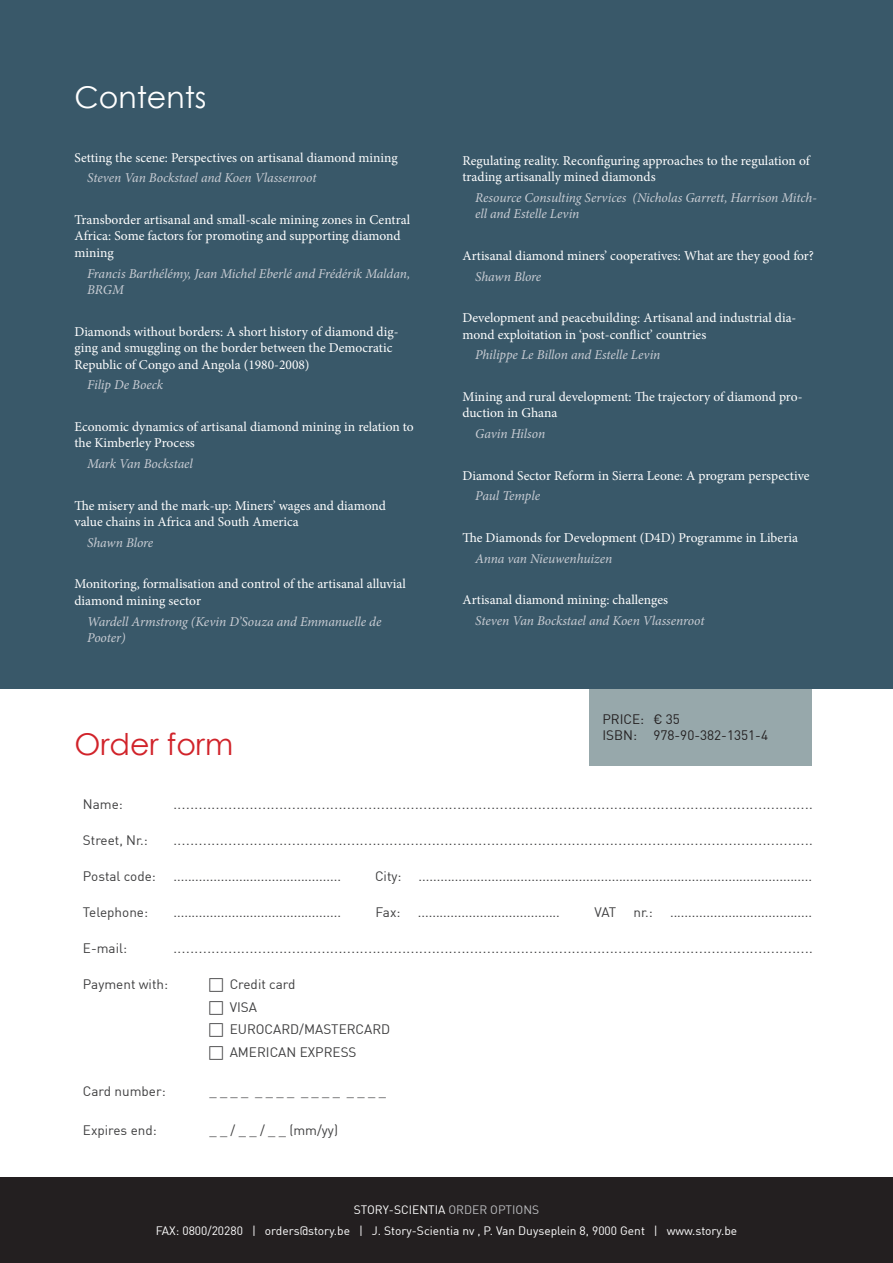
<style>
.page{position:relative;width:893px;height:1263px;background:#fff}
.page>*{position:absolute;margin:0;border:0;box-sizing:border-box;transform-origin:0 0}
.t1{font:30px "Century Gothic";color:#d1232a}
.t2{font:30px "Century Gothic";color:#fff}
.t3{font:13.5px/16.5px "Minion Pro";color:#fff}
.t4{font:13.5px "DIN";color:#3e3e3f}
.t5{font:italic 13.5px/16.5px "Minion Pro";letter-spacing:-.01em;color:#c9cdd4}
.t6{font:13.5px "DIN";color:#231f20}
.t7{font:12px "DIN";color:#fff}
.t8{font:12px "DIN";color:#bcbdc0}
.s1{color:#395869}
</style>
<div class="page">
<div style="left:590px;top:688px;width:222px;height:78px;background:#97a8ab"></div>
<div style="left:0;top:0;width:893px;height:689px;background:#395869"></div>
<div style="left:0;top:1178px;width:893px;height:85px;background:#231f20"></div>
<p class="t2" style="left:74px;top:76px;width:134px">Contents</p>
<p class="t3" style="left:74px;top:149px;width:325px">Setting the scene: Perspectives on artisanal diamond mining</p>
<p class="t5" style="left:87px;top:170px;width:231px">Steven Van Bockstael and Koen Vlassenroot</p>
<p class="t3" style="left:74px;top:211px;width:337px">Transborder artisanal and small-scale mining zones in Central<br>Africa: Some factors for promoting and supporting diamond mining</p>
<p class="t5" style="left:87px;top:265px;width:324px">Francis Barthélémy, Jean Michel Eberlé and Frédérik Maldan,<br>BRGM</p>
<p class="t3" style="left:74px;top:323px;width:326px">Diamonds without borders: A short history of diamond dig&shy;ging and smuggling on the border between the Democratic<br>Republic of Congo and Angola (1980-2008)</p>
<p class="t5" style="left:87px;top:377px;width:77px">Filip De Boeck</p>
<p class="t3" style="left:74px;top:418px;width:341px">Economic dynamics of artisanal diamond mining in relation to the Kimberley Process</p>
<p class="t5" style="left:87px;top:455px;width:107px">Mark Van Bockstael</p>
<p class="t3" style="left:74px;top:497px;width:313px">The misery and the mark-up: Miners’ wages and diamond value chains in Africa and South America</p>
<p class="t5" style="left:87px;top:534px;width:68px">Shawn Blore</p>
<p class="t3" style="left:74px;top:576px;width:333px">Monitoring, formalisation and control of the artisanal alluvial diamond mining sector</p>
<p class="t5" style="left:87px;top:613px;width:296px">Wardell Armstrong (Kevin D’Souza and Emmanuelle de<br>Pooter)</p>
<p class="t1" style="left:74px;top:723px;width:160px">Order form</p>
<p class="t3" style="left:462px;top:152px;width:349px">Regulating reality. Reconfiguring approaches to the regulation of trading artisanally mined diamonds</p>
<p class="t5" style="left:475px;top:189px;width:343px">Resource Consulting Services (Nicholas Garrett, Harrison Mitch&shy;ell and Estelle Levin<span class="s1">)</span></p>
<p class="t3" style="left:462px;top:247px;width:353px">Artisanal diamond miners’ cooperatives: What are they good for?</p>
<p class="t5" style="left:475px;top:268px;width:68px">Shawn Blore</p>
<p class="t3" style="left:462px;top:310px;width:335px">Development and peacebuilding: Artisanal and industrial dia&shy;mond exploitation in ‘post-conflict’ countries</p>
<p class="t5" style="left:475px;top:347px;width:187px">Philippe Le Billon and Estelle Levin</p>
<p class="t3" style="left:462px;top:388px;width:342px">Mining and rural development: The trajectory of diamond pro&shy;duction in Ghana</p>
<p class="t5" style="left:475px;top:425px;width:72px">Gavin Hilson</p>
<p class="t3" style="left:462px;top:467px;width:349px">Diamond Sector Reform in Sierra Leone: A program perspective</p>
<p class="t5" style="left:475px;top:488px;width:66px">Paul Temple</p>
<p class="t3" style="left:462px;top:529px;width:337px">The Diamonds for Development (D4D) Programme in Liberia</p>
<p class="t5" style="left:475px;top:550px;width:139px">Anna van Nieuwenhuizen</p>
<p class="t3" style="left:462px;top:592px;width:207px">Artisanal diamond mining: challenges</p>
<p class="t5" style="left:475px;top:612px;width:231px">Steven Van Bockstael and Koen Vlassenroot</p>
<p class="t6" style="left:602px;top:710px;width:79px">PRICE: € 35</p>
<p class="t6" style="left:602px;top:727px;width:167px">ISBN: 978-90-382-1351-4</p>
<p class="t4" style="left:83px;top:796px;width:42px">Name:</p>
<p class="t4" style="left:173px;top:796px;width:641px">.......................................................................................................................................................</p>
<p class="t4" style="left:83px;top:832px;width:66px">Street, N r.:</p>
<p class="t4" style="left:173px;top:832px;width:641px">.......................................................................................................................................................</p>
<p class="t4" style="left:83px;top:868px;width:75px">Postal code:</p>
<p class="t4" style="left:173px;top:868px;width:169px">..............................................</p>
<p class="t4" style="left:375px;top:868px;width:28px">City:</p>
<p class="t4" style="left:418px;top:868px;width:395px">............................................................................................................</p>
<p class="t4" style="left:83px;top:904px;width:67px">Telephone:</p>
<p class="t4" style="left:173px;top:904px;width:169px">..............................................</p>
<p class="t4" style="left:376px;top:904px;width:26px">Fax:</p>
<p class="t4" style="left:418px;top:904px;width:144px">.......................................</p>
<p class="t4" style="left:594px;top:904px;width:9px">VAT</p>
<p class="t4" style="left:633px;top:904px;width:21px">nr.:</p>
<p class="t4" style="left:670px;top:904px;width:144px">.......................................</p>
<p class="t4" style="left:83px;top:940px;width:46px">E-mail:</p>
<p class="t4" style="left:173px;top:940px;width:641px">.......................................................................................................................................................</p>
<p class="t4" style="left:83px;top:976px;width:87px">Payment with:</p>
<p class="t4" style="left:230px;top:976px;width:67px">Credit card</p>
<p class="t4" style="left:230px;top:998px;width:8px">VISA</p>
<p class="t4" style="left:230px;top:1021px;width:45px">EUROCARD</p>
<p class="t4" style="left:299px;top:1021px;width:26px">/MASTERCARD</p>
<p class="t4" style="left:230px;top:1043px;width:28px">AMERICAN</p>
<p class="t4" style="left:300px;top:1043px;width:33px">EXPRESS</p>
<p class="t4" style="left:83px;top:1082px;width:84px">Card number:</p>
<p class="t4" style="left:209px;top:1082px;width:178px">_ _ _ _ _ _ _ _ _ _ _ _ _ _ _ _</p>
<p class="t4" style="left:83px;top:1121px;width:75px">Expires end:</p>
<p class="t4" style="left:209px;top:1121px;width:130px">_ _ / _ _ / _ _ (mm/yy)</p>
<p class="t7" style="left:354px;top:1202px;width:48px">STORY-SCIENTIA</p>
<p class="t8" style="left:448px;top:1202px;width:17px">ORDER</p>
<p class="t8" style="left:490px;top:1202px;width:42px">OPTIONS</p>
<p class="t7" style="left:156px;top:1223px;width:583px">FAX: 0800/20280 | orders@story.be | J. Story-Scientia nv , P. Van Duyseplein 8, 9000 Gent | www.story.be</p>
</div>
